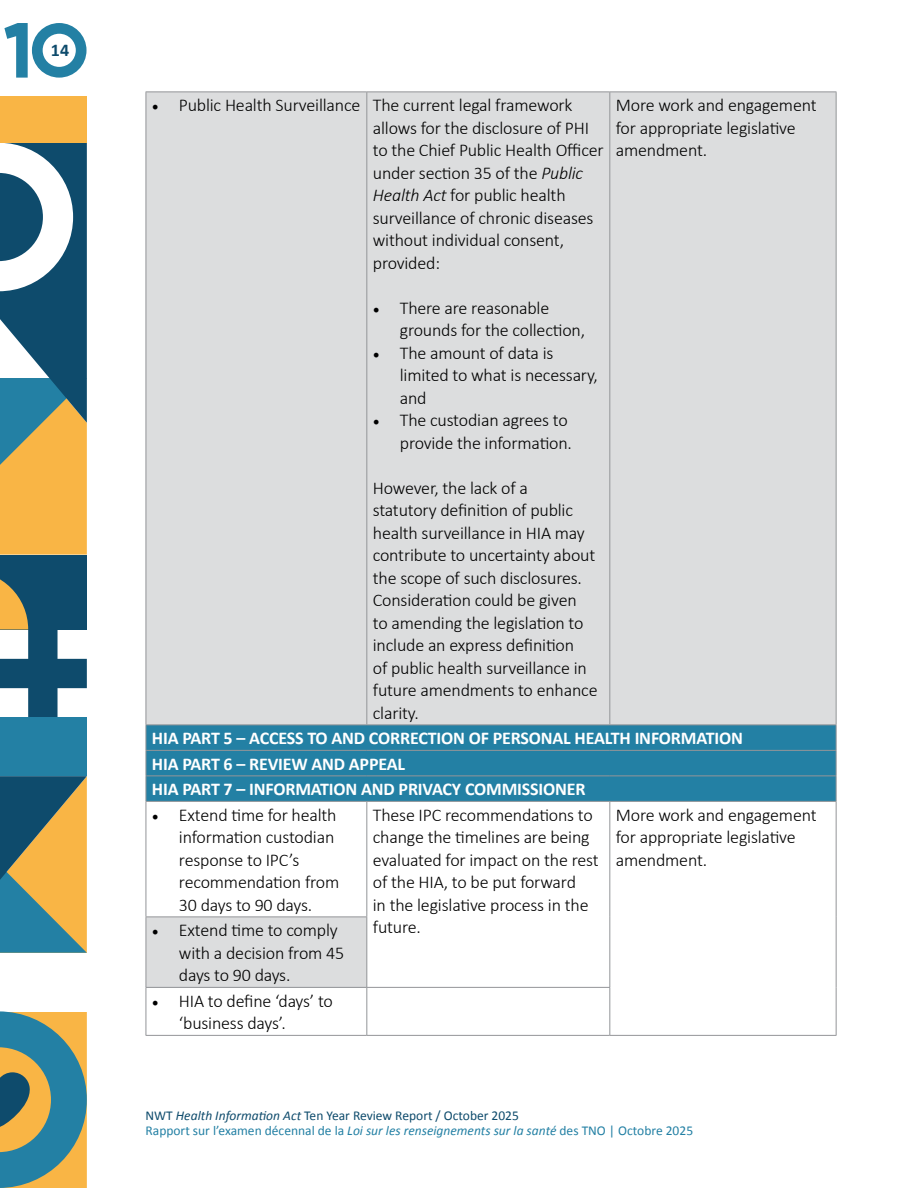
<style>
.page{position:relative;width:918px;height:1188px;background:#fff}
.page>*{position:absolute;margin:0;border:0;box-sizing:border-box;transform-origin:0 0}
.t1{font:300 18px/22.5px "Calibri";letter-spacing:-.01em;color:#000}
.t2{font:700 18px/25.5px "Calibri";letter-spacing:-.01em;color:#fff}
.t3{font:700 18px "Calibri";color:#0e4b6c}
.t4{font:13.5px/15px "Calibri";color:#2380a4}
.s1{font-family:"Minion Pro";font-weight:400}
.s2{font-style:italic}
.s3{color:#0e4b6c}
.s4{font-style:italic;color:#0e4b6c}
</style>
<div class="page">
<svg style="left:0;top:776px;width:87px;height:412px;background:#909e84"></svg>
<div style="left:0;top:718px;width:87px;height:58px;background:#2380a4"></div>
<div style="left:0;top:555px;width:87px;height:75px;background:#0e4b6c"></div>
<svg style="left:0;top:579px;width:87px;height:139px"></svg>
<svg style="left:0;top:143px;width:87px;height:412px"></svg>
<div style="left:0;top:96px;width:87px;height:47px;background:#f9b545"></div>
<svg style="left:4px;top:23px;width:83px;height:55px"></svg>
<div style="left:147px;top:93px;width:689px;height:631px;background:#dcddde"></div>
<div style="left:147px;top:725px;width:689px;height:76px;background:#2380a4"></div>
<div style="left:146px;top:917px;width:221px;height:70px;background:#dcddde"></div>
<hr style="left:610px;top:1035px;width:227px;height:1px;background:#939598">
<hr style="left:146px;top:92px;width:221px;height:1px;background:#939598">
<hr style="left:146px;top:92px;width:1px;height:632px;background:#939598">
<hr style="left:367px;top:92px;width:243px;height:1px;background:#939598">
<hr style="left:366px;top:92px;width:1px;height:632px;background:#939598">
<hr style="left:610px;top:92px;width:227px;height:1px;background:#939598">
<hr style="left:609px;top:92px;width:1px;height:632px;background:#939598">
<hr style="left:836px;top:92px;width:1px;height:632px;background:#939598">
<hr style="left:146px;top:724px;width:221px;height:1px;background:#939598">
<hr style="left:367px;top:724px;width:243px;height:1px;background:#939598">
<hr style="left:610px;top:724px;width:227px;height:1px;background:#939598">
<hr style="left:146px;top:750px;width:221px;height:1px;background:#939598">
<hr style="left:367px;top:750px;width:243px;height:1px;background:#939598">
<hr style="left:610px;top:750px;width:227px;height:1px;background:#939598">
<hr style="left:146px;top:776px;width:221px;height:1px;background:#939598">
<svg style="left:146px;top:725px;width:1px;height:76px"></svg>
<hr style="left:367px;top:776px;width:243px;height:1px;background:#939598">
<hr style="left:610px;top:776px;width:227px;height:1px;background:#939598">
<svg style="left:836px;top:725px;width:1px;height:76px"></svg>
<hr style="left:146px;top:801px;width:221px;height:1px;background:#939598">
<hr style="left:146px;top:802px;width:1px;height:114px;background:#939598">
<hr style="left:367px;top:801px;width:243px;height:1px;background:#939598">
<hr style="left:366px;top:802px;width:1px;height:114px;background:#939598">
<hr style="left:610px;top:801px;width:227px;height:1px;background:#939598">
<hr style="left:609px;top:802px;width:1px;height:115px;background:#939598">
<hr style="left:836px;top:802px;width:1px;height:115px;background:#939598">
<hr style="left:146px;top:916px;width:221px;height:1px;background:#939598">
<hr style="left:146px;top:917px;width:1px;height:70px;background:#939598">
<hr style="left:366px;top:917px;width:1px;height:70px;background:#939598">
<hr style="left:609px;top:917px;width:1px;height:70px;background:#939598">
<hr style="left:836px;top:917px;width:1px;height:70px;background:#939598">
<hr style="left:146px;top:987px;width:221px;height:1px;background:#939598">
<hr style="left:146px;top:988px;width:1px;height:47px;background:#939598">
<hr style="left:367px;top:987px;width:243px;height:1px;background:#939598">
<hr style="left:366px;top:988px;width:1px;height:47px;background:#939598">
<hr style="left:609px;top:988px;width:1px;height:47px;background:#939598">
<hr style="left:836px;top:987px;width:1px;height:48px;background:#939598">
<hr style="left:146px;top:1035px;width:221px;height:1px;background:#939598">
<hr style="left:367px;top:1035px;width:243px;height:1px;background:#939598">
<p class="t3" style="left:51px;top:37px;width:20px">14</p>
<p class="t1" style="left:373px;top:94px;width:232px;text-indent:-221px"><span class="s1">•</span> Public Health Surveillance The current legal framework allows for the disclosure of PHI to the Chief Public Health Officer under section 35 of the <span class="s2">Public<br>Health Act</span> for public health surveillance of chronic diseases without individual consent, provided:</p>
<p class="t1" style="left:400px;top:296px;width:187px;text-indent:-27px"><span class="s1">•</span> There are reasonable grounds for the collection,</p>
<p class="t1" style="left:400px;top:341px;width:200px;text-indent:-27px"><span class="s1">•</span> The amount of data is limited to what is necessary, and</p>
<p class="t1" style="left:373px;top:409px;width:201px;text-align:right"><span class="s1">•</span> The custodian agrees to provide the information.</p>
<p class="t1" style="left:373px;top:476px;width:226px">However, the lack of a<br>statutory definition of public health surveillance in HIA may contribute to uncertainty about the scope of such disclosures.<br>Consideration could be given<br>to amending the legislation to include an express definition<br>of public health surveillance in future amendments to enhance clarity.</p>
<p class="t1" style="left:616px;top:94px;width:202px">More work and engagement for appropriate legislative amendment.</p>
<p class="t2" style="left:152px;top:725px;width:593px">HIA PART 5 – ACCESS TO AND CORRECTION OF PERSONAL HEALTH INFORMATION<br>HIA PART 6 – REVIEW AND APPEAL<br>HIA PART 7 – INFORMATION AND PRIVACY COMMISSIONER</p>
<p class="t1" style="left:179px;top:804px;width:162px;text-indent:-27px"><span class="s1">•</span> Extend time for health information custodian response to IPC’s recommendation from<br>30 days to 90 days.</p>
<p class="t1" style="left:373px;top:804px;width:227px">These IPC recommendations to change the timelines are being evaluated for impact on the rest of the HIA, to be put forward<br>in the legislative process in the future.</p>
<p class="t1" style="left:616px;top:804px;width:202px">More work and engagement for appropriate legislative amendment.</p>
<p class="t1" style="left:179px;top:919px;width:167px;text-indent:-27px"><span class="s1">•</span> Extend time to comply with a decision from 45 days to 90 days.</p>
<p class="t1" style="left:179px;top:990px;width:156px;text-indent:-27px"><span class="s1">•</span> HIA to define ‘days’ to ‘business days’.</p>
<p class="t4" style="left:146px;top:1108px;width:549px"><span class="s3">NWT</span> <span class="s4">Health Information Act</span> <span class="s3">Ten Year Review Report / October 2025<br></span>Rapport sur l’examen décennal de la <span class="s2">Loi sur les renseignements sur la santé</span> des TNO | Octobre 2025</p>
</div>
